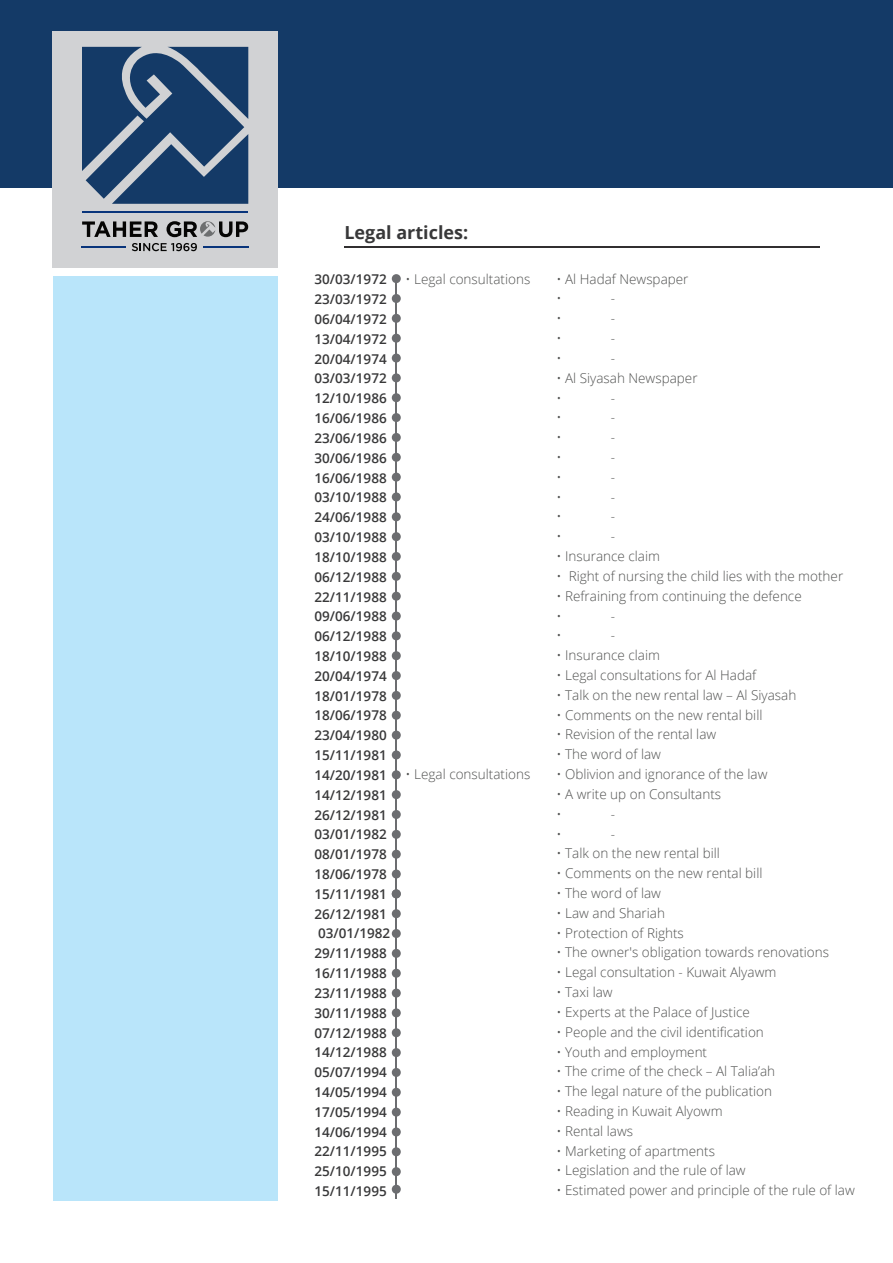
<style>
.page{position:relative;width:893px;height:1263px;background:#fff}
.page>*{position:absolute;margin:0;border:0;box-sizing:border-box;transform-origin:0 0}
.t1{font:700 18px "Open Sans";color:#383839}
.t2{font:300 13.5px/19.8px "Open Sans";color:#505150}
.t3{font:600 13.5px/19.8px "Open Sans";color:#383839}
</style>
<div class="page">
<div style="left:0;top:0;width:893px;height:188px;background:#143a67"></div>
<hr style="left:344px;top:246px;width:476px;height:1px;background:#312f30">
<div style="left:53px;top:276px;width:225px;height:924px;background:#b9e5fa"></div>
<div style="left:53px;top:31px;width:225px;height:236px;background:#d1d2d4"></div>
<svg style="left:82px;top:46px;width:166px;height:158px"></svg>
<hr style="left:82px;top:212px;width:166px;height:1px;background:#08347b">
<svg style="left:82px;top:221px;width:76px;height:16px"></svg>
<svg style="left:132px;top:243px;width:65px;height:8px"></svg>
<hr style="left:82px;top:247px;width:44px;height:1px;background:#08347b">
<hr style="left:203px;top:247px;width:45px;height:1px;background:#08347b">
<svg style="left:167px;top:221px;width:81px;height:16px"></svg>
<hr style="left:395px;top:278px;width:2px;height:420px;background:#6c6d70">
<hr style="left:395px;top:1113px;width:2px;height:86px;background:#6c6d70">
<hr style="left:395px;top:690px;width:2px;height:419px;background:#6c6d70">
<svg style="left:392px;top:274px;width:9px;height:9px"></svg>
<svg style="left:392px;top:294px;width:9px;height:9px"></svg>
<svg style="left:392px;top:314px;width:9px;height:9px"></svg>
<svg style="left:392px;top:334px;width:9px;height:9px"></svg>
<svg style="left:392px;top:353px;width:9px;height:10px"></svg>
<svg style="left:392px;top:373px;width:9px;height:9px"></svg>
<svg style="left:392px;top:393px;width:9px;height:9px"></svg>
<svg style="left:392px;top:413px;width:9px;height:9px"></svg>
<svg style="left:392px;top:433px;width:9px;height:9px"></svg>
<svg style="left:392px;top:453px;width:9px;height:9px"></svg>
<svg style="left:392px;top:473px;width:9px;height:9px"></svg>
<svg style="left:392px;top:492px;width:9px;height:9px"></svg>
<svg style="left:392px;top:512px;width:9px;height:9px"></svg>
<svg style="left:392px;top:532px;width:9px;height:9px"></svg>
<svg style="left:392px;top:552px;width:9px;height:9px"></svg>
<svg style="left:392px;top:572px;width:9px;height:9px"></svg>
<svg style="left:392px;top:592px;width:9px;height:9px"></svg>
<svg style="left:392px;top:611px;width:9px;height:9px"></svg>
<svg style="left:392px;top:631px;width:9px;height:9px"></svg>
<svg style="left:392px;top:651px;width:9px;height:9px"></svg>
<svg style="left:392px;top:671px;width:9px;height:9px"></svg>
<svg style="left:392px;top:691px;width:9px;height:9px"></svg>
<svg style="left:392px;top:711px;width:9px;height:9px"></svg>
<svg style="left:392px;top:731px;width:9px;height:9px"></svg>
<svg style="left:392px;top:750px;width:9px;height:9px"></svg>
<svg style="left:392px;top:770px;width:9px;height:9px"></svg>
<svg style="left:392px;top:790px;width:9px;height:9px"></svg>
<svg style="left:392px;top:810px;width:9px;height:9px"></svg>
<svg style="left:392px;top:830px;width:9px;height:9px"></svg>
<svg style="left:392px;top:850px;width:9px;height:9px"></svg>
<svg style="left:392px;top:869px;width:9px;height:9px"></svg>
<svg style="left:392px;top:889px;width:9px;height:9px"></svg>
<svg style="left:392px;top:909px;width:9px;height:9px"></svg>
<svg style="left:392px;top:929px;width:9px;height:9px"></svg>
<svg style="left:392px;top:949px;width:9px;height:9px"></svg>
<svg style="left:392px;top:969px;width:9px;height:9px"></svg>
<svg style="left:392px;top:988px;width:9px;height:9px"></svg>
<svg style="left:392px;top:1008px;width:9px;height:9px"></svg>
<svg style="left:392px;top:1028px;width:9px;height:9px"></svg>
<svg style="left:392px;top:1048px;width:9px;height:9px"></svg>
<svg style="left:392px;top:1068px;width:9px;height:9px"></svg>
<svg style="left:392px;top:1088px;width:9px;height:9px"></svg>
<svg style="left:392px;top:1107px;width:9px;height:9px"></svg>
<svg style="left:392px;top:1127px;width:9px;height:9px"></svg>
<svg style="left:392px;top:1147px;width:9px;height:9px"></svg>
<svg style="left:392px;top:1185px;width:9px;height:9px"></svg>
<svg style="left:392px;top:1167px;width:9px;height:9px"></svg>
<h1 class="t1" style="left:344px;top:220px;width:125px">Legal articles:</h1>
<p class="t3" style="left:315px;top:269px;width:77px">30/03/1972<br>23/03/1972<br>06/04/1972<br>13/04/1972<br>20/04/1974<br>03/03/1972<br>12/10/1986<br>16/06/1986<br>23/06/1986<br>30/06/1986<br>16/06/1988<br>03/10/1988<br>24/06/1988<br>03/10/1988<br>18/10/1988<br>06/12/1988<br>22/11/1988<br>09/06/1988<br>06/12/1988<br>18/10/1988<br>20/04/1974<br>18/01/1978<br>18/06/1978<br>23/04/1980<br>15/11/1981<br>14/20/1981<br>14/12/1981<br>26/12/1981<br>03/01/1982<br>08/01/1978<br>18/06/1978<br>15/11/1981<br>26/12/1981<br>03/01/1982<br>29/11/1988<br>16/11/1988<br>23/11/1988<br>30/11/1988<br>07/12/1988<br>14/12/1988<br>05/07/1994<br>14/05/1994<br>17/05/1994<br>14/06/1994<br>22/11/1995<br>25/10/1995<br>15/11/1995</p>
<p class="t2" style="left:406px;top:269px;width:126px">• Legal consultations</p>
<p class="t2" style="left:406px;top:764px;width:126px">• Legal consultations</p>
<p class="t2" style="left:557px;top:268px;width:133px">• Al Hadaf Newspaper •</p>
<p class="t2" style="left:611px;top:288px;width:6px">-</p>
<p class="t2" style="left:557px;top:308px;width:7px">•</p>
<p class="t2" style="left:611px;top:308px;width:6px">-</p>
<p class="t2" style="left:557px;top:328px;width:7px">•</p>
<p class="t2" style="left:611px;top:328px;width:6px">-</p>
<p class="t2" style="left:557px;top:348px;width:7px">•</p>
<p class="t2" style="left:611px;top:348px;width:6px">-</p>
<p class="t2" style="left:557px;top:367px;width:143px">• Al Siyasah Newspaper •</p>
<p class="t2" style="left:611px;top:387px;width:6px">-</p>
<p class="t2" style="left:557px;top:407px;width:7px">•</p>
<p class="t2" style="left:611px;top:407px;width:6px">-</p>
<p class="t2" style="left:557px;top:427px;width:7px">•</p>
<p class="t2" style="left:611px;top:427px;width:6px">-</p>
<p class="t2" style="left:557px;top:447px;width:7px">•</p>
<p class="t2" style="left:611px;top:447px;width:6px">-</p>
<p class="t2" style="left:557px;top:467px;width:7px">•</p>
<p class="t2" style="left:611px;top:467px;width:6px">-</p>
<p class="t2" style="left:557px;top:486px;width:7px">•</p>
<p class="t2" style="left:611px;top:486px;width:6px">-</p>
<p class="t2" style="left:557px;top:506px;width:7px">•</p>
<p class="t2" style="left:611px;top:506px;width:6px">-</p>
<p class="t2" style="left:557px;top:526px;width:7px">•</p>
<p class="t2" style="left:611px;top:526px;width:6px">-</p>
<p class="t2" style="left:557px;top:546px;width:105px">• Insurance claim</p>
<p class="t2" style="left:557px;top:566px;width:288px">• Right of nursing the child lies with the mother</p>
<p class="t2" style="left:557px;top:585px;width:247px">• Refraining from continuing the defence •</p>
<p class="t2" style="left:611px;top:605px;width:6px">-</p>
<p class="t2" style="left:557px;top:625px;width:7px">•</p>
<p class="t2" style="left:611px;top:625px;width:6px">-</p>
<p class="t2" style="left:557px;top:645px;width:105px">• Insurance claim</p>
<p class="t2" style="left:557px;top:665px;width:201px">• Legal consultations for Al Hadaf</p>
<p class="t2" style="left:557px;top:685px;width:241px">• Talk on the new rental law – Al Siyasah</p>
<p class="t2" style="left:557px;top:704px;width:207px">• Comments on the new rental bill</p>
<p class="t2" style="left:557px;top:724px;width:161px">• Revision of the rental law</p>
<p class="t2" style="left:557px;top:744px;width:106px">• The word of law</p>
<p class="t2" style="left:557px;top:764px;width:212px">• Oblivion and ignorance of the law</p>
<p class="t2" style="left:557px;top:784px;width:166px">• A write up on Consultants •</p>
<p class="t2" style="left:611px;top:803px;width:6px">-</p>
<p class="t2" style="left:557px;top:823px;width:7px">•</p>
<p class="t2" style="left:611px;top:823px;width:6px">-</p>
<p class="t2" style="left:557px;top:843px;width:165px">• Talk on the new rental bill</p>
<p class="t2" style="left:557px;top:863px;width:207px">• Comments on the new rental bill</p>
<p class="t2" style="left:557px;top:883px;width:106px">• The word of law</p>
<p class="t2" style="left:557px;top:903px;width:110px">• Law and Shariah</p>
<p class="t2" style="left:557px;top:922px;width:129px">• Protection of Rights</p>
<p class="t2" style="left:557px;top:942px;width:274px">• The owner's obligation towards renovations</p>
<p class="t2" style="left:557px;top:962px;width:221px">• Legal consultation - Kuwait Alyawm</p>
<p class="t2" style="left:557px;top:982px;width:58px">• Taxi law</p>
<p class="t2" style="left:557px;top:1002px;width:195px">• Experts at the Palace of Justice</p>
<p class="t2" style="left:557px;top:1021px;width:209px">• People and the civil identification</p>
<p class="t2" style="left:557px;top:1041px;width:152px">• Youth and employment</p>
<p class="t2" style="left:557px;top:1061px;width:220px">• The crime of the check – Al Talia’ah</p>
<p class="t2" style="left:557px;top:1081px;width:217px">• The legal nature of the publication</p>
<p class="t2" style="left:557px;top:1101px;width:168px">• Reading in Kuwait Alyowm</p>
<p class="t2" style="left:557px;top:1121px;width:78px">• Rental laws</p>
<p class="t2" style="left:557px;top:1140px;width:160px">• Marketing of apartments</p>
<p class="t2" style="left:557px;top:1160px;width:191px">• Legislation and the rule of law</p>
<p class="t2" style="left:557px;top:1180px;width:300px">• Estimated power and principle of the rule of law</p>
</div>
